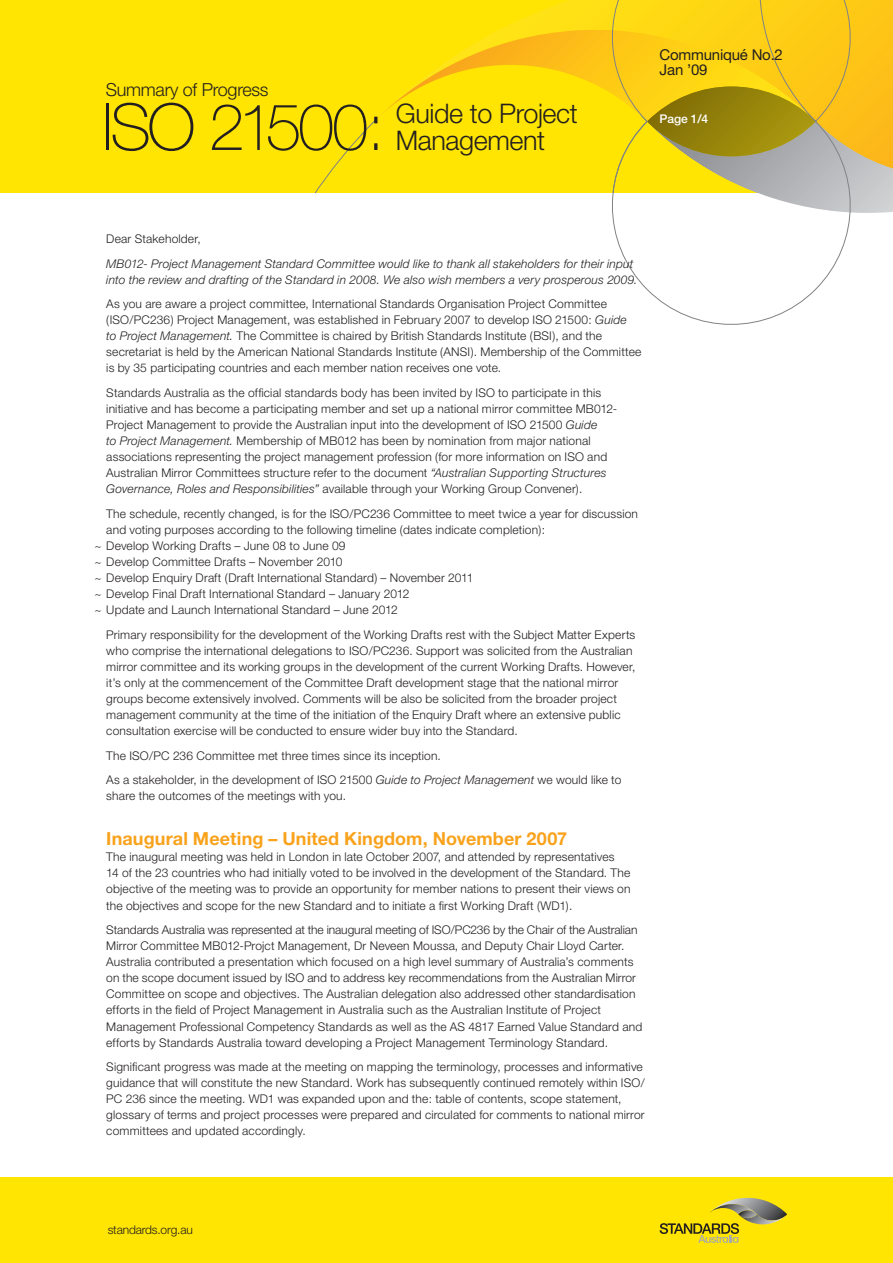
<style>
.page{position:relative;width:893px;height:1263px;background:#fff}
.page>*{position:absolute;margin:0;border:0;box-sizing:border-box;transform-origin:0 0}
.t1{font:100 64.8px "Helvetica Neue";letter-spacing:-.055em;color:#231f20}
.t2{font:300 27px/27px "Helvetica Neue";letter-spacing:-.015em;color:#231f20}
.t3{font:700 18px "Helvetica Neue CE";letter-spacing:.005em;color:#f9a21c}
.t4{font:300 18px "Helvetica Neue";letter-spacing:-.015em;color:#231f20}
.t5{font:15px/15px "Helvetica Neue";letter-spacing:-.015em;color:#231f20}
.t6{font:300 12px/16.2px "Helvetica Neue CE";letter-spacing:.015em;color:#231f20}
.t7{font:italic 300 12px/16.2px "Helvetica Neue CE";letter-spacing:.01em;color:#231f20}
.t8{font:300 12px "Helvetica Neue";letter-spacing:-.015em;color:#231f20}
.t9{font:500 12px "Helvetica Neue CE";color:#fff}
.s1{font-style:italic}
</style>
<div class="page">
<div style="left:0;top:0;width:893px;height:193px;background:#ffe501"></div>
<svg style="left:374px;top:30px;width:193px;height:92px"></svg>
<svg style="left:567px;top:0;width:326px;height:325px"></svg>
<div style="left:0;top:1178px;width:893px;height:85px;background:#ffe501"></div>
<svg style="left:660px;top:1198px;width:127px;height:45px"></svg>
<h3 class="t4" style="left:106px;top:78px;width:164px">Summary of Progress</h3>
<h1 class="t1" style="left:102px;top:90px;width:284px">ISO 21500:</h1>
<h2 class="t2" style="left:396px;top:99px;width:184px">Guide to Project<br>Management</h2>
<p class="t5" style="left:660px;top:47px;width:125px">Communiqué No.2<br>Jan ’09</p>
<p class="t9" style="left:660px;top:111px;width:50px">Page 1/4</p>
<p class="t6" style="left:106px;top:231px;width:96px">Dear Stakeholder,</p>
<p class="t7" style="left:106px;top:255px;width:533px">MB012- Project Management Standard Committee would like to thank all stakeholders for their input into the review and drafting of the Standard in 2008. We also wish members a very prosperous 2009.</p>
<p class="t6" style="left:106px;top:296px;width:537px">As you are aware a project committee, International Standards Organisation Project Committee (ISO/PC236) Project Management, was established in February 2007 to develop ISO 21500: <span class="s1">Guide<br>to Project Management.</span> The Committee is chaired by British Standards Institute (BSI), and the secretariat is held by the American National Standards Institute (ANSI). Membership of the Committee is by 35 participating countries and each member nation receives one vote.</p>
<p class="t6" style="left:106px;top:384px;width:512px">Standards Australia as the official standards body has been invited by ISO to participate in this initiative and has become a participating member and set up a national mirror committee MB012- Project Management to provide the Australian input into the development of ISO 21500 <span class="s1">Guide<br>to Project Management.</span> Membership of MB012 has been by nomination from major national associations representing the project management profession (for more information on ISO and Australian Mirror Committees structure refer to the document <span class="s1">“Australian Supporting Structures Governance, Roles and Responsibilities”</span> available through your Working Group Convener).</p>
<p class="t6" style="left:106px;top:505px;width:533px">The schedule, recently changed, is for the ISO/PC236 Committee to meet twice a year for discussion</p>
<p class="t6" style="left:106px;top:521px;width:440px">and voting purposes according to the following timeline (dates indicate completion):</p>
<p class="t6" style="left:95px;top:537px;width:253px">~ Develop Working Drafts – June 08 to June 09</p>
<p class="t6" style="left:95px;top:554px;width:249px">~ Develop Committee Drafts – November 2010</p>
<p class="t6" style="left:95px;top:570px;width:380px">~ Develop Enquiry Draft (Draft International Standard) – November 2011</p>
<p class="t6" style="left:95px;top:586px;width:316px">~ Develop Final Draft International Standard – January 2012</p>
<p class="t6" style="left:95px;top:602px;width:305px">~ Update and Launch International Standard – June 2012</p>
<p class="t6" style="left:106px;top:626px;width:531px">Primary responsibility for the development of the Working Drafts rest with the Subject Matter Experts who comprise the international delegations to ISO/PC236. Support was solicited from the Australian mirror committee and its working groups in the development of the current Working Drafts. However, it’s only at the commencement of the Committee Draft development stage that the national mirror groups become extensively involved. Comments will be also be solicited from the broader project management community at the time of the initiation of the Enquiry Draft where an extensive public consultation exercise will be conducted to ensure wider buy into the Standard.</p>
<p class="t6" style="left:106px;top:743px;width:517px;line-height:24.2px">The ISO/PC 236 Committee met three times since its inception.<br>As a stakeholder, in the development of ISO 21500 <span class="s1">Guide to Project Management</span> we would like to</p>
<p class="t6" style="left:106px;top:787px;width:241px">share the outcomes of the meetings with you.</p>
<h3 class="t3" style="left:106px;top:827px;width:462px">Inaugural Meeting – United Kingdom, November 2007</h3>
<p class="t6" style="left:106px;top:849px;width:526px">The inaugural meeting was held in London in late October 2007, and attended by representatives<br>14 of the 23 countries who had initially voted to be involved in the development of the Standard. The objective of the meeting was to provide an opportunity for member nations to present their views on the objectives and scope for the new Standard and to initiate a first Working Draft (WD1).</p>
<p class="t6" style="left:106px;top:921px;width:537px">Standards Australia was represented at the inaugural meeting of ISO/PC236 by the Chair of the Australian Mirror Committee MB012-Projct Management, Dr Neveen Moussa, and Deputy Chair Lloyd Carter.<br>Australia contributed a presentation which focused on a high level summary of Australia’s comments on the scope document issued by ISO and to address key recommendations from the Australian Mirror Committee on scope and objectives. The Australian delegation also addressed other standardisation efforts in the field of Project Management in Australia such as the Australian Institute of Project Management Professional Competency Standards as well as the AS 4817 Earned Value Standard and efforts by Standards Australia toward developing a Project Management Terminology Standard.</p>
<p class="t6" style="left:106px;top:1058px;width:540px">Significant progress was made at the meeting on mapping the terminology, processes and informative guidance that will constitute the new Standard. Work has subsequently continued remotely within ISO/ PC 236 since the meeting. WD1 was expanded upon and the: table of contents, scope statement, glossary of terms and project processes were prepared and circulated for comments to national mirror committees and updated accordingly.</p>
<p class="t8" style="left:108px;top:1222px;width:87px">standards.org.au</p>
</div>
